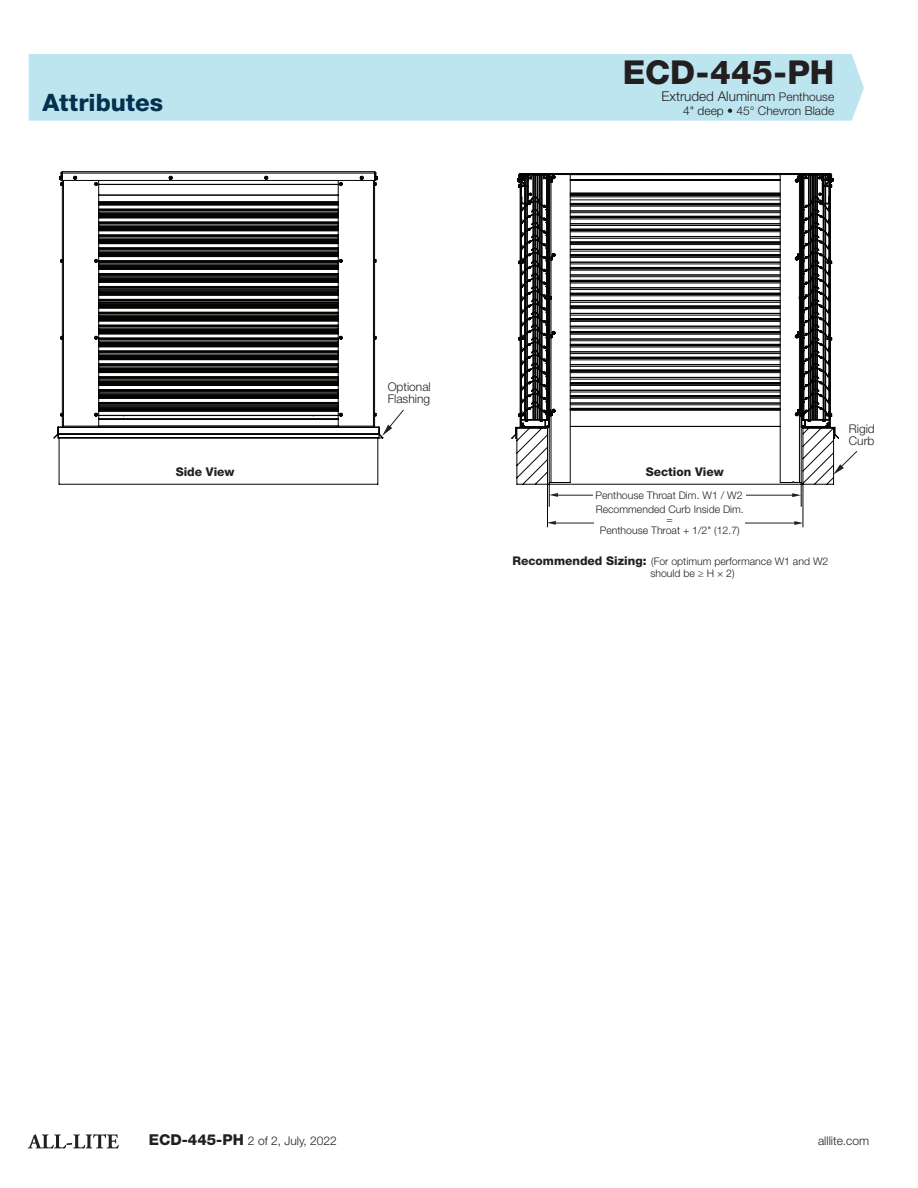
<style>
.page{position:relative;width:918px;height:1188px;background:#fff}
.page>*{position:absolute;margin:0;border:0;box-sizing:border-box;transform-origin:0 0}
.MODEL_COPY{font:800 33px "Helvetica Neue LT Std";color:#231f20}
.TITLE_BLUE{font:800 24px "Helvetica Neue LT Std";color:#033250}
.MODEL_COPY-2{font:300 13.5px "Helvetica Neue LT Std";color:#231f20}
.Body_Copy{font:300 12px "Helvetica Neue LT Std";color:#231f20}
.MODEL_W_IMAGE{font:300 12px "Helvetica Neue LT Std";color:#231f20}
.MODEL_COPY-3{font:300 12px "Helvetica Neue LT Std";color:#231f20}
.MODEL_W_IMAGE-2{font:800 12px "Helvetica Neue LT Std";color:#231f20}
.Body_Copy-2{font:300 10.5px "Helvetica Neue LT Std";color:#231f20}
.MODEL_W_IMAGE-3{font:300 10.5px/12.6px "Helvetica Neue LT Std";color:#231f20}
.s1{font-size:12px}
.s2{font-weight:800;font-size:12px}
.s3{font-weight:800;font-size:15px}
</style>
<div class="page">
<svg style="left:54px;top:176px;width:330px;height:309px"></svg>
<svg style="left:511px;top:173px;width:328px;height:354px"></svg>
<div style="left:29px;top:54px;width:835px;height:67px;background:#bde5f0"></div>
<hr style="left:554px;top:495px;width:240px;height:1px;background:#231f20">
<hr style="left:552px;top:523px;width:245px;height:1px;background:#231f20">
<svg style="left:382px;top:409px;width:22px;height:27px"></svg>
<svg style="left:833px;top:451px;width:25px;height:24px"></svg>
<svg style="left:792px;top:493px;width:9px;height:4px"></svg>
<svg style="left:794px;top:521px;width:9px;height:4px"></svg>
<svg style="left:549px;top:493px;width:9px;height:4px"></svg>
<svg style="left:547px;top:521px;width:9px;height:4px"></svg>
<div style="left:593px;top:489px;width:152px;height:13px;background:#fff"></div>
<div style="left:594px;top:503px;width:151px;height:33px;background:#fff"></div>
<svg style="left:28px;top:1134px;width:91px;height:14px"></svg>
<p class="TITLE_BLUE" style="left:43px;top:88px;width:122px">Attributes</p>
<p class="MODEL_COPY" style="left:623px;top:53px;width:213px">ECD-445-PH</p>
<p class="MODEL_COPY-2" style="left:662px;top:88px;width:174px">Extruded Aluminum <span class="s1">Penthouse</span></p>
<p class="MODEL_COPY-3" style="left:683px;top:103px;width:153px">4" deep • 45° Chevron Blade</p>
<p class="MODEL_W_IMAGE" style="left:388px;top:380px;width:45px">Optional</p>
<p class="MODEL_W_IMAGE" style="left:388px;top:392px;width:44px">Flashing</p>
<p class="MODEL_W_IMAGE-2" style="left:176px;top:464px;width:60px">Side View</p>
<p class="MODEL_W_IMAGE-2" style="left:646px;top:464px;width:79px">Section View</p>
<p class="Body_Copy-2" style="left:596px;top:489px;width:149px">Penthouse Throat Dim. W1 / W2</p>
<p class="Body_Copy-2" style="left:596px;top:502px;width:150px">Recommended Curb Inside Dim.</p>
<p class="Body_Copy-2" style="left:667px;top:513px;width:8px">=</p>
<p class="Body_Copy-2" style="left:600px;top:523px;width:141px">Penthouse Throat + 1/2" (12.7)</p>
<p class="MODEL_W_IMAGE-3" style="left:650px;top:554px;width:179px;text-indent:-138px"><span class="s2">Recommended Sizing:</span> (For optimum performance W1 and W2 should be ≥ H × 2)</p>
<p class="MODEL_W_IMAGE" style="left:849px;top:422px;width:28px">Rigid</p>
<p class="MODEL_W_IMAGE" style="left:849px;top:434px;width:27px">Curb</p>
<p class="Body_Copy" style="left:149px;top:1133px;width:190px"><span class="s3">ECD-445-PH</span> 2 of 2, July, 2022</p>
<p class="Body_Copy" style="left:818px;top:1133px;width:53px">alllite.com</p>
</div>
